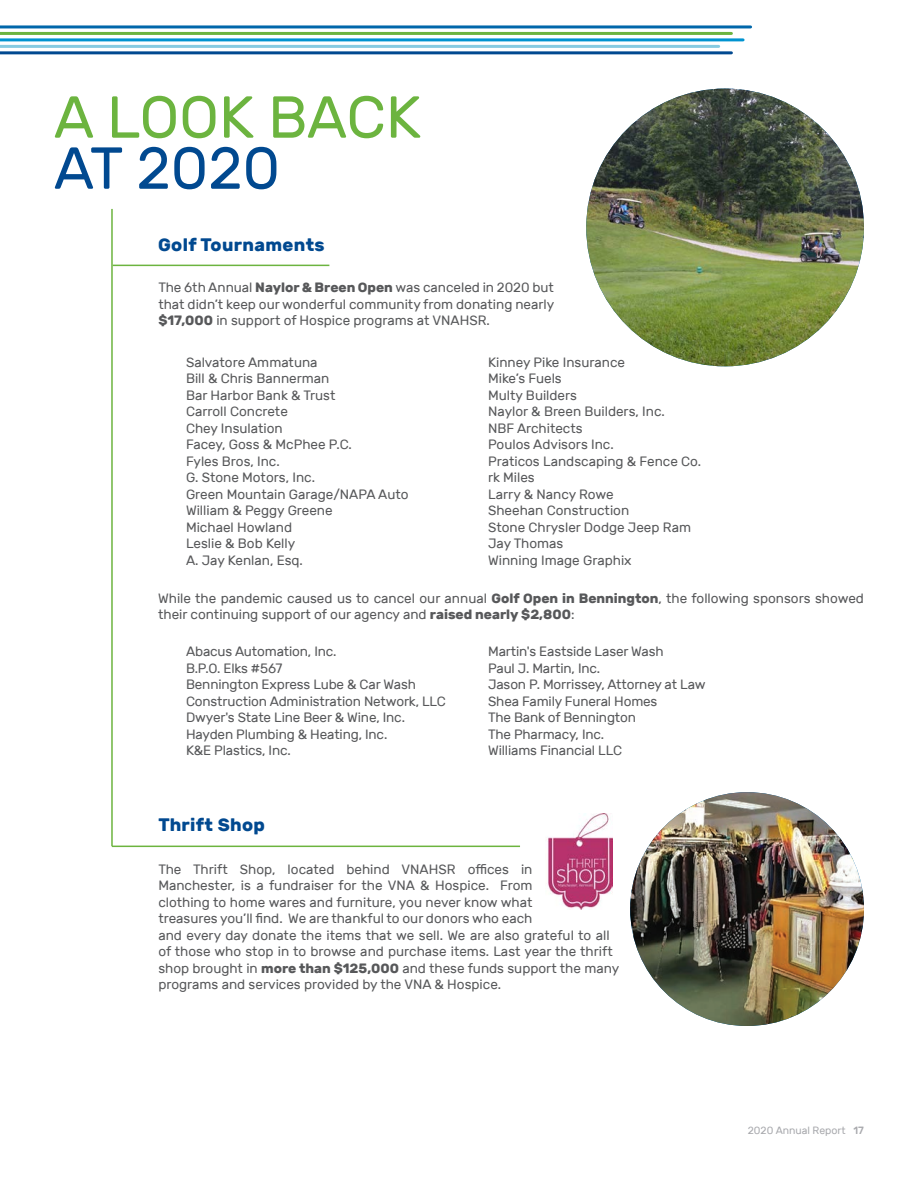
<style>
.page{position:relative;width:918px;height:1188px;background:#fff}
.page>*{position:absolute;margin:0;border:0;box-sizing:border-box;transform-origin:0 0}
.t1{font:59.1px "Rubik";letter-spacing:-.005em;color:#6cb43f}
.t2{font:59.1px "Rubik";color:#014990}
.t3{font:700 18px "Rubik";letter-spacing:.02em;color:#014990}
.t4{font:13.5px/16.5px "Rubik";color:#57585a}
.t5{font:10.5px "Rubik";color:#a8a9ad}
.s1{font-weight:700}
.s2{font-weight:500}
</style>
<div class="page">
<img style="left:547px;top:813px;width:66px;height:96px">
<hr style="left:0;top:25px;width:751px;height:3px;background:#0067aa">
<hr style="left:0;top:32px;width:731px;height:3px;background:#6cb43f">
<hr style="left:0;top:38px;width:743px;height:3px;background:#0093d0">
<hr style="left:0;top:45px;width:719px;height:3px;background:#87cbe1">
<hr style="left:0;top:51px;width:731px;height:3px;background:#014990">
<img style="left:586px;top:89px;width:278px;height:277px;border-radius:139px">
<hr style="left:112px;top:846px;width:408px;height:1px;background:#6cb43f">
<hr style="left:113px;top:265px;width:216px;height:1px;background:#6cb43f">
<img style="left:630px;top:792px;width:234px;height:234px;border-radius:117px">
<hr style="left:111px;top:209px;width:2px;height:637px;background:#6cb43f">
<p class="t1" style="left:54px;top:85px;width:369px">A LOOK BACK</p>
<p class="t2" style="left:54px;top:136px;width:228px">AT 2020</p>
<p class="t3" style="left:158px;top:234px;width:168px">Golf Tournaments</p>
<p class="t4" style="left:158px;top:280px;width:398px;text-align:justify">The 6th Annual <span class="s1">Naylor &amp; Breen Open</span> was canceled in 2020 but that didn’t keep our wonderful community from donating nearly <span class="s1">$17,000</span> in support of Hospice programs at VNAHSR.</p>
<p class="t4" style="left:488px;top:354px;width:138px">Kinney Pike Insurance</p>
<p class="t4" style="left:488px;top:371px;width:75px">Mike’s Fuels</p>
<p class="t4" style="left:488px;top:387px;width:90px">Multy Builders</p>
<p class="t4" style="left:488px;top:404px;width:178px">Naylor &amp; Breen Builders, Inc.</p>
<p class="t4" style="left:488px;top:420px;width:96px">NBF Architects</p>
<p class="t4" style="left:488px;top:437px;width:127px">Poulos Advisors Inc.</p>
<p class="t4" style="left:488px;top:453px;width:215px">Praticos Landscaping &amp; Fence Co.</p>
<p class="t4" style="left:488px;top:470px;width:48px">rk Miles</p>
<p class="t4" style="left:488px;top:486px;width:127px">Larry &amp; Nancy Rowe</p>
<p class="t4" style="left:488px;top:503px;width:143px">Sheehan Construction</p>
<p class="t4" style="left:488px;top:519px;width:204px">Stone Chrysler Dodge Jeep Ram</p>
<p class="t4" style="left:488px;top:536px;width:77px">Jay Thomas</p>
<p class="t4" style="left:488px;top:552px;width:145px">Winning Image Graphix</p>
<p class="t4" style="left:158px;top:590px;width:707px">While the pandemic caused us to cancel our annual <span class="s1">Golf Open in Bennington</span>, the following sponsors showed their continuing support of our agency and <span class="s1">raised nearly $2,800</span>:</p>
<p class="t4" style="left:186px;top:644px;width:152px">Abacus Automation, Inc.</p>
<p class="t4" style="left:186px;top:660px;width:98px">B.P.O. Elks #567</p>
<p class="t4" style="left:186px;top:677px;width:231px">Bennington Express Lube &amp; Car Wash</p>
<p class="t4" style="left:186px;top:693px;width:261px">Construction Administration Network, LLC</p>
<p class="t4" style="left:186px;top:710px;width:220px">Dwyer's State Line Beer &amp; Wine, Inc.</p>
<p class="t4" style="left:186px;top:726px;width:203px">Hayden Plumbing &amp; Heating, Inc.</p>
<p class="t4" style="left:186px;top:743px;width:106px">K&amp;E Plastics, Inc.</p>
<p class="t4" style="left:186px;top:354px;width:133px">Salvatore Ammatuna</p>
<p class="t4" style="left:186px;top:371px;width:145px">Bill &amp; Chris Bannerman</p>
<p class="t4" style="left:186px;top:387px;width:151px">Bar Harbor Bank &amp; Trust</p>
<p class="t4" style="left:186px;top:404px;width:103px">Carroll Concrete</p>
<p class="t4" style="left:186px;top:420px;width:98px">Chey Insulation</p>
<p class="t4" style="left:186px;top:437px;width:167px">Facey, Goss &amp; McPhee P.C.</p>
<p class="t4" style="left:186px;top:453px;width:95px">Fyles Bros, Inc.</p>
<p class="t4" style="left:186px;top:470px;width:131px">G. Stone Motors, Inc.</p>
<p class="t4" style="left:186px;top:486px;width:224px">Green Mountain Garage/NAPA Auto</p>
<p class="t4" style="left:186px;top:503px;width:148px">William &amp; Peggy Greene</p>
<p class="t4" style="left:186px;top:519px;width:108px">Michael Howland</p>
<p class="t4" style="left:186px;top:536px;width:111px">Leslie &amp; Bob Kelly</p>
<p class="t4" style="left:186px;top:552px;width:118px">A. Jay Kenlan, Esq.</p>
<p class="t4" style="left:488px;top:644px;width:177px">Martin's Eastside Laser Wash</p>
<p class="t4" style="left:488px;top:660px;width:114px">Paul J. Martin, Inc.</p>
<p class="t4" style="left:488px;top:677px;width:219px">Jason P. Morrissey, Attorney at Law</p>
<p class="t4" style="left:488px;top:693px;width:171px">Shea Family Funeral Homes</p>
<p class="t4" style="left:488px;top:710px;width:149px">The Bank of Bennington</p>
<p class="t4" style="left:488px;top:726px;width:118px">The Pharmacy, Inc.</p>
<p class="t4" style="left:488px;top:743px;width:135px">Williams Financial LLC</p>
<p class="t3" style="left:158px;top:815px;width:108px">Thrift Shop</p>
<p class="t4" style="left:158px;top:861px;width:462px">The Thrift Shop, located behind VNAHSR offices in<br>Manchester, is a fundraiser for the VNA &amp; Hospice. From<br>clothing to home wares and furniture, you never know what<br>treasures you’ll find. We are thankful to our donors who each<br>and every day donate the items that we sell. We are also grateful to all of those who stop in to browse and purchase items. Last year the thrift shop brought in <span class="s1">more than $125,000</span> and these funds support the many programs and services provided by the VNA &amp; Hospice.</p>
<p class="t5" style="left:748px;top:1124px;width:118px">2020 Annual Report <span class="s2">17</span></p>
</div>
